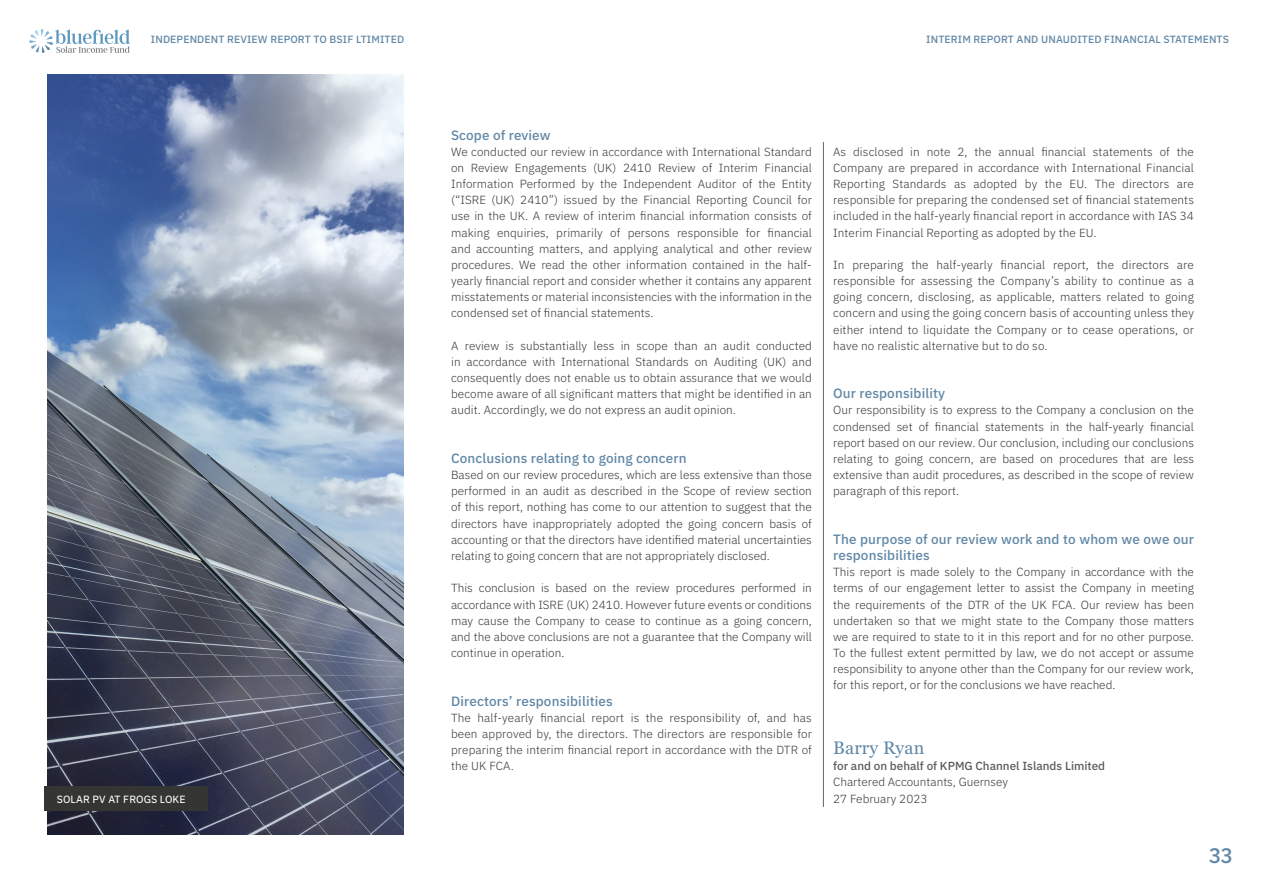
<style>
.page{position:relative;width:1263px;height:893px;background:#fff}
.page>*{position:absolute;margin:0;border:0;box-sizing:border-box;transform-origin:0 0}
.t1{font:500 21px "IBM Plex Sans";color:#6187a6}
.t2{font:18px "Georgia Pro";letter-spacing:.01em;color:#6187a6}
.t3{font:500 13.5px/16.2px "IBM Plex Sans";letter-spacing:.01em;color:#6187a6}
.t4{font:300 11.7px/16.2px "IBM Plex Sans";color:#353634;text-align:justify}
.t5{font:500 11.7px "IBM Plex Sans";color:#5c5b5a}
.t6{font:500 10.5px "IBM Plex Sans";letter-spacing:.01em;color:#6187a6}
.t7{font:10.5px "IBM Plex Sans Text";letter-spacing:.01em;color:#fff}
</style>
<div class="page">
<hr style="left:823px;top:142px;width:1px;height:665px;background:#666665">
<img style="left:48px;top:75px;width:355px;height:760px">
<div style="left:44px;top:786px;width:163px;height:25px;background:#353634"></div>
<svg style="left:29px;top:29px;width:101px;height:24px"></svg>
<p class="t6" style="left:151px;top:31px;width:255px">INDEPENDENT REVIEW REPORT TO BSIF LTIMITED</p>
<p class="t6" style="left:926px;top:31px;width:304px">INTERIM REPORT AND UNAUDITED FINANCIAL STATEMENTS</p>
<p class="t3" style="left:451px;top:126px;width:101px">Scope of review</p>
<p class="t4" style="left:451px;top:142px;width:362px">We conducted our review in accordance with International Standard on Review Engagements (UK) 2410 Review of Interim Financial Information Performed by the Independent Auditor of the Entity (“ISRE (UK) 2410”) issued by the Financial Reporting Council for use in the UK. A review of interim financial information consists of making enquiries, primarily of persons responsible for financial and accounting matters, and applying analytical and other review procedures. We read the other information contained in the half&shy;yearly financial report and consider whether it contains any apparent misstatements or material inconsistencies with the information in the condensed set of financial statements.</p>
<p class="t4" style="left:451px;top:337px;width:362px">A review is substantially less in scope than an audit conducted in accordance with International Standards on Auditing (UK) and consequently does not enable us to obtain assurance that we would become aware of all significant matters that might be identified in an audit. Accordingly, we do not express an audit opinion.</p>
<p class="t3" style="left:451px;top:449px;width:237px">Conclusions relating to going concern</p>
<p class="t4" style="left:451px;top:466px;width:362px">Based on our review procedures, which are less extensive than those performed in an audit as described in the Scope of review section of this report, nothing has come to our attention to suggest that the directors have inappropriately adopted the going concern basis of accounting or that the directors have identified material uncertainties relating to going concern that are not appropriately disclosed.</p>
<p class="t4" style="left:451px;top:579px;width:362px">This conclusion is based on the review procedures performed in accordance with ISRE (UK) 2410. However future events or conditions may cause the Company to cease to continue as a going concern, and the above conclusions are not a guarantee that the Company will continue in operation.</p>
<p class="t3" style="left:451px;top:691px;width:163px">Directors’ responsibilities</p>
<p class="t4" style="left:451px;top:708px;width:362px">The half-yearly financial report is the responsibility of, and has been approved by, the directors. The directors are responsible for preparing the interim financial report in accordance with the DTR of the UK FCA.</p>
<p class="t4" style="left:833px;top:142px;width:362px">As disclosed in note 2, the annual financial statements of the Company are prepared in accordance with International Financial Reporting Standards as adopted by the EU. The directors are responsible for preparing the condensed set of financial statements included in the half-yearly financial report in accordance with IAS 34<br>Interim Financial Reporting as adopted by the EU.</p>
<p class="t4" style="left:833px;top:256px;width:362px">In preparing the half-yearly financial report, the directors are responsible for assessing the Company’s ability to continue as a going concern, disclosing, as applicable, matters related to going concern and using the going concern basis of accounting unless they either intend to liquidate the Company or to cease operations, or have no realistic alternative but to do so.</p>
<p class="t3" style="left:833px;top:384px;width:113px">Our responsibility</p>
<p class="t4" style="left:833px;top:401px;width:362px">Our responsibility is to express to the Company a conclusion on the condensed set of financial statements in the half-yearly financial report based on our review. Our conclusion, including our conclusions relating to going concern, are based on procedures that are less extensive than audit procedures, as described in the scope of review paragraph of this report.</p>
<p class="t3" style="left:833px;top:530px;width:362px">The purpose of our review work and to whom we owe our responsibilities</p>
<p class="t4" style="left:833px;top:563px;width:362px">This report is made solely to the Company in accordance with the terms of our engagement letter to assist the Company in meeting the requirements of the DTR of the UK FCA. Our review has been undertaken so that we might state to the Company those matters we are required to state to it in this report and for no other purpose.<br>To the fullest extent permitted by law, we do not accept or assume responsibility to anyone other than the Company for our review work, for this report, or for the conclusions we have reached.</p>
<p class="t2" style="left:833px;top:737px;width:93px">Barry Ryan</p>
<p class="t5" style="left:833px;top:757px;width:274px">for and on behalf of KPMG Channel Islands Limited</p>
<p class="t4" style="left:833px;top:773px;width:177px">Chartered Accountants, Guernsey</p>
<p class="t7" style="left:57px;top:791px;width:130px">SOLAR PV AT FROGS LOKE</p>
<p class="t4" style="left:833px;top:789px;width:96px">27 February 2023</p>
<p class="t1" style="left:1209px;top:839px;width:26px">33</p>
</div>
